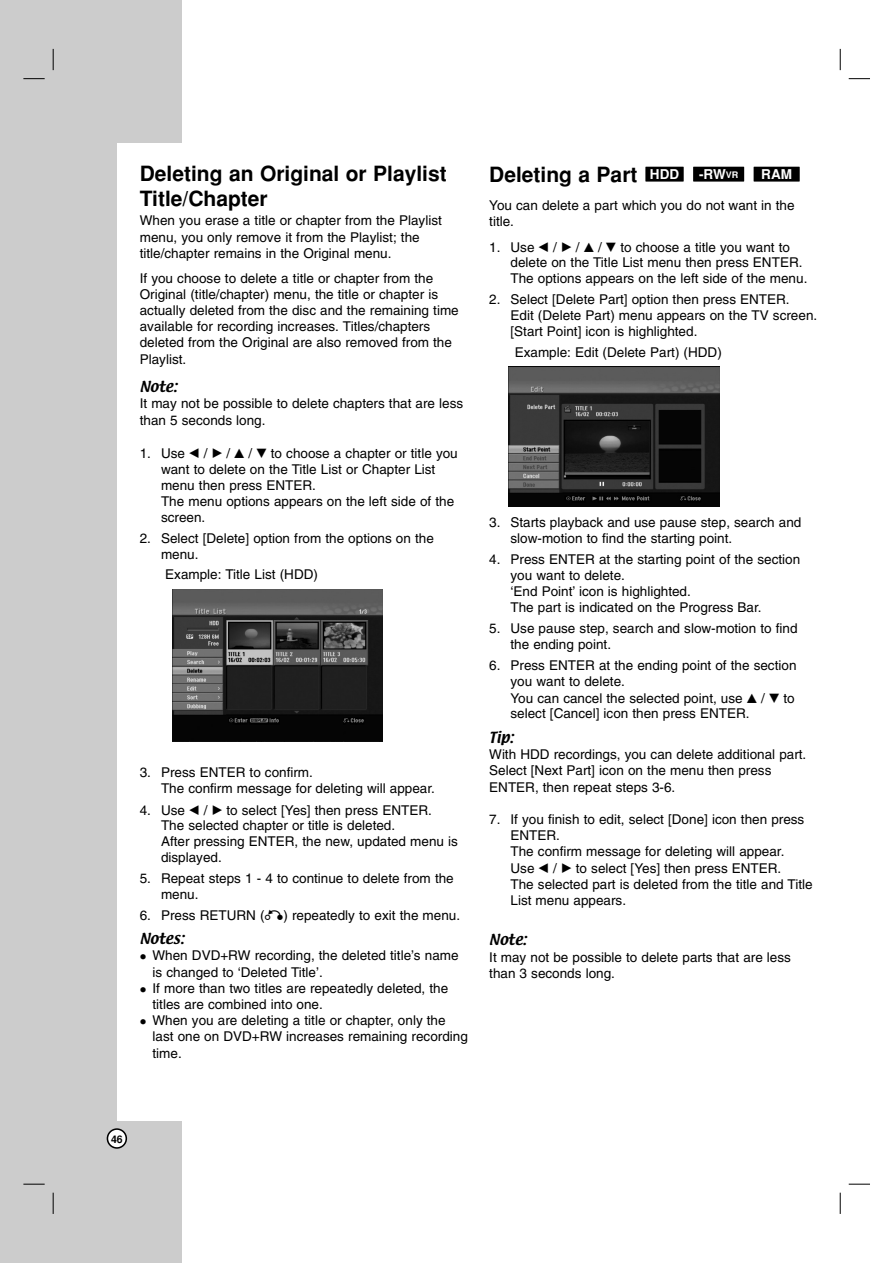
<style>
.page{position:relative;width:893px;height:1263px;background:#fff}
.page>*{position:absolute;margin:0;border:0;box-sizing:border-box;transform-origin:0 0}
.t1{font:700 21px/25.2px "Helvetica";color:#000}
.t2{font:13.5px/16.2px "Helvetica";color:#000}
.t3{font:13.5px "Textile";color:#000}
.t4{font:700 13.5px "Helvetica";color:#fff}
.t5{font:700 10.5px "Helvetica";color:#000}
.s1{font-family:"Sony PS Common"}
.s2{font-size:9px}
</style>
<div class="page">
<div style="left:0;top:0;width:181px;height:1263px;background:#ccc"></div>
<div style="left:117px;top:143px;width:139px;height:978px;background:#fff"></div>
<svg style="left:107px;top:1128px;width:20px;height:21px"></svg>
<svg style="left:53px;top:49px;width:1px;height:21px"></svg>
<svg style="left:839px;top:49px;width:1px;height:21px"></svg>
<svg style="left:53px;top:1193px;width:1px;height:21px"></svg>
<svg style="left:839px;top:1193px;width:1px;height:21px"></svg>
<svg style="left:23px;top:78px;width:22px;height:1px"></svg>
<svg style="left:848px;top:78px;width:22px;height:1px"></svg>
<svg style="left:23px;top:1184px;width:22px;height:1px"></svg>
<svg style="left:848px;top:1184px;width:22px;height:1px"></svg>
<div style="left:753px;top:167px;width:46px;height:15px;background:#000"></div>
<div style="left:693px;top:167px;width:51px;height:15px;background:#000"></div>
<div style="left:645px;top:167px;width:38px;height:15px;background:#000"></div>
<img style="left:508px;top:366px;width:211px;height:141px">
<img style="left:172px;top:589px;width:211px;height:153px">
<h1 class="t1" style="left:140px;top:163px;width:308px">Deleting an Original or Playlist<br>Title/Chapter</h1>
<p class="t2" style="left:140px;top:214px;width:303px">When you erase a title or chapter from the Playlist menu, you only remove it from the Playlist; the title/chapter remains in the Original menu.</p>
<p class="t2" style="left:140px;top:271px;width:320px">If you choose to delete a title or chapter from the Original (title/chapter) menu, the title or chapter is actually deleted from the disc and the remaining time available for recording increases. Titles/chapters deleted from the Original are also removed from the Playlist.</p>
<p class="t3" style="left:140px;top:381px;width:39px">Note:</p>
<p class="t2" style="left:140px;top:397px;width:325px">It may not be possible to delete chapters that are less than 5 seconds long.</p>
<p class="t2" style="left:161px;top:447px;width:298px;text-indent:-21px">1. Use <span class="s1">B</span> / <span class="s1">B</span> / <span class="s1">V</span> / <span class="s1">V</span> to choose a chapter or title you want to delete on the Title List or Chapter List menu then press ENTER.<br>The menu options appears on the left side of the screen.</p>
<p class="t2" style="left:161px;top:531px;width:274px;text-indent:-21px">2. Select [Delete] option from the options on the menu.</p>
<p class="t2" style="left:165px;top:568px;width:154px">Example: Title List (HDD)</p>
<p class="t2" style="left:161px;top:765px;width:275px;text-indent:-21px">3. Press ENTER to confirm.<br>The confirm message for deleting will appear.</p>
<p class="t2" style="left:161px;top:803px;width:298px;text-indent:-21px">4. Use <span class="s1">B</span> / <span class="s1">B</span> to select [Yes] then press ENTER.<br>The selected chapter or title is deleted.<br>After pressing ENTER, the new, updated menu is displayed.</p>
<p class="t2" style="left:161px;top:871px;width:294px;text-indent:-21px">5. Repeat steps 1 - 4 to continue to delete from the menu.</p>
<p class="t2" style="left:140px;top:909px;width:322px">6. Press RETURN (<span class="s1">O</span>) repeatedly to exit the menu.</p>
<p class="t3" style="left:140px;top:933px;width:46px">Notes:</p>
<p class="t2" style="left:152px;top:949px;width:317px">When DVD+RW recording, the deleted title’s name is changed to ‘Deleted Title’.<br>If more than two titles are repeatedly deleted, the titles are combined into one.<br>When you are deleting a title or chapter, only the last one on DVD+RW increases remaining recording time.</p>
<h1 class="t1" style="left:489px;top:164px;width:150px">Deleting a Part</h1>
<p class="t2" style="left:489px;top:198px;width:307px">You can delete a part which you do not want in the title.</p>
<p class="t2" style="left:510px;top:240px;width:298px;text-indent:-21px">1. Use <span class="s1">B</span> / <span class="s1">B</span> / <span class="s1">V</span> / <span class="s1">V</span> to choose a title you want to delete on the Title List menu then press ENTER.<br>The options appears on the left side of the menu.</p>
<p class="t2" style="left:510px;top:292px;width:308px;text-indent:-21px">2. Select [Delete Part] option then press ENTER.<br>Edit (Delete Part) menu appears on the TV screen. [Start Point] icon is highlighted.</p>
<p class="t2" style="left:514px;top:345px;width:208px">Example: Edit (Delete Part) (HDD)</p>
<p class="t4" style="left:650px;top:169px;width:31px">HDD</p>
<p class="t4" style="left:699px;top:169px;width:41px">-RW<span class="s2">VR</span></p>
<p class="t4" style="left:761px;top:169px;width:32px">RAM</p>
<p class="t2" style="left:510px;top:516px;width:292px;text-indent:-21px">3. Starts playback and use pause step, search and slow-motion to find the starting point.</p>
<p class="t2" style="left:510px;top:552px;width:291px;text-indent:-21px">4. Press ENTER at the starting point of the section you want to delete.<br>‘End Point’ icon is highlighted.<br>The part is indicated on the Progress Bar.</p>
<p class="t2" style="left:510px;top:621px;width:288px;text-indent:-21px">5. Use pause step, search and slow-motion to find the ending point.</p>
<p class="t2" style="left:510px;top:658px;width:287px;line-height:16.6px;text-indent:-21px">6. Press ENTER at the ending point of the section you want to delete.<br>You can cancel the selected point, use <span class="s1">V</span> / <span class="s1">V</span> to</p>
<p class="t2" style="left:510px;top:707px;width:240px">select [Cancel] icon then press ENTER.</p>
<p class="t3" style="left:489px;top:731px;width:26px">Tip:</p>
<p class="t2" style="left:489px;top:748px;width:318px">With HDD recordings, you can delete additional part.<br>Select [Next Part] icon on the menu then press<br>ENTER, then repeat steps 3-6.</p>
<p class="t2" style="left:510px;top:812px;width:295px;text-indent:-21px">7. If you finish to edit, select [Done] icon then press ENTER.<br>The confirm message for deleting will appear.<br>Use <span class="s1">B</span> / <span class="s1">B</span> to select [Yes] then press ENTER.</p>
<p class="t2" style="left:510px;top:877px;width:303px">The selected part is deleted from the title and Title<br>List menu appears.</p>
<p class="t3" style="left:489px;top:934px;width:39px">Note:</p>
<p class="t2" style="left:489px;top:951px;width:303px">It may not be possible to delete parts that are less than 3 seconds long.</p>
<p class="t5" style="left:111px;top:1135px;width:13px">46</p>
</div>
